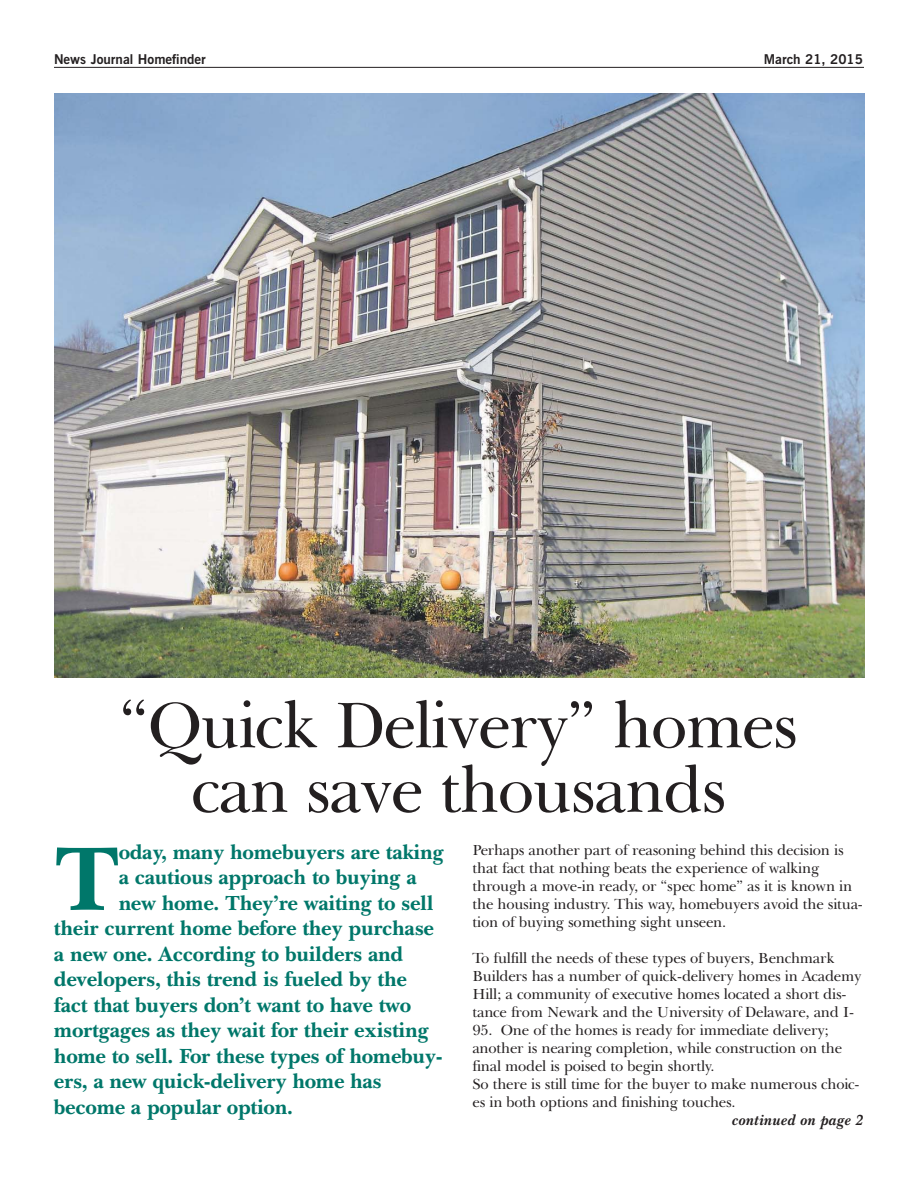
<style>
.page{position:relative;width:918px;height:1188px;background:#fff}
.page>*{position:absolute;margin:0;border:0;box-sizing:border-box;transform-origin:0 0}
.t1{font:700 92.7px "Baskerville BT";color:#00776a}
.t2{font:66px/64.5px "Baskerville BT";letter-spacing:-.03em;color:#231f20;text-align:center}
.t3{font:700 21px "Baskerville BT";letter-spacing:-.015em;color:#00776a}
.t4{font:15px/18px "Baskerville BT";letter-spacing:-.015em;color:#231f20}
.t5{font:italic 700 15px "Baskerville BT";color:#231f20}
.t6{font:700 13.5px "News Gothic BT";color:#231f20}
</style>
<div class="page">
<img style="left:54px;top:94px;width:810px;height:583px">
<hr style="left:54px;top:67px;width:810px;height:1px;background:#231f20">
<p class="t6" style="left:54px;top:54px;width:153px">News Journal Homefinder</p>
<p class="t6" style="left:764px;top:54px;width:101px">March 21, 2015</p>
<h2 class="t2" style="left:120px;top:700px;width:680px">“Quick Delivery” homes can save thousands</h2>
<h1 class="t1" style="left:54px;top:843px;width:68px">T</h1>
<h3 class="t3" style="left:119px;top:844px;width:327px">oday, many homebuyers are taking</h3>
<h3 class="t3" style="left:119px;top:869px;width:300px">a cautious approach to buying a</h3>
<h3 class="t3" style="left:119px;top:895px;width:317px">new home. They’re waiting to sell</h3>
<h3 class="t3" style="left:54px;top:920px;width:382px">their current home before they purchase</h3>
<h3 class="t3" style="left:54px;top:946px;width:351px">a new one. According to builders and</h3>
<h3 class="t3" style="left:54px;top:971px;width:354px">developers, this trend is fueled by the</h3>
<h3 class="t3" style="left:54px;top:997px;width:359px">fact that buyers don’t want to have two</h3>
<h3 class="t3" style="left:54px;top:1022px;width:376px">mortgages as they wait for their existing</h3>
<h3 class="t3" style="left:54px;top:1048px;width:390px">home to sell. For these types of homebuy-</h3>
<h3 class="t3" style="left:54px;top:1073px;width:329px">ers, a new quick-delivery home has</h3>
<h3 class="t3" style="left:54px;top:1099px;width:240px">become a popular option.</h3>
<p class="t4" style="left:472px;top:842px;width:392px">Perhaps another part of reasoning behind this decision is that fact that nothing beats the experience of walking through a move-in ready, or “spec home” as it is known in the housing industry. This way, homebuyers avoid the situa&shy;tion of buying something sight unseen.</p>
<p class="t4" style="left:472px;top:950px;width:391px">To fulfill the needs of these types of buyers, Benchmark Builders has a number of quick-delivery homes in Academy Hill; a community of executive homes located a short dis&shy;tance from Newark and the University of Delaware, and I-</p>
<p class="t4" style="left:472px;top:1022px;width:389px">95. One of the homes is ready for immediate delivery; another is nearing completion, while construction on the final model is poised to begin shortly.<br>So there is still time for the buyer to make numerous choic&shy;es in both options and finishing touches.</p>
<p class="t5" style="left:732px;top:1115px;width:133px">continued on page 2</p>
</div>
